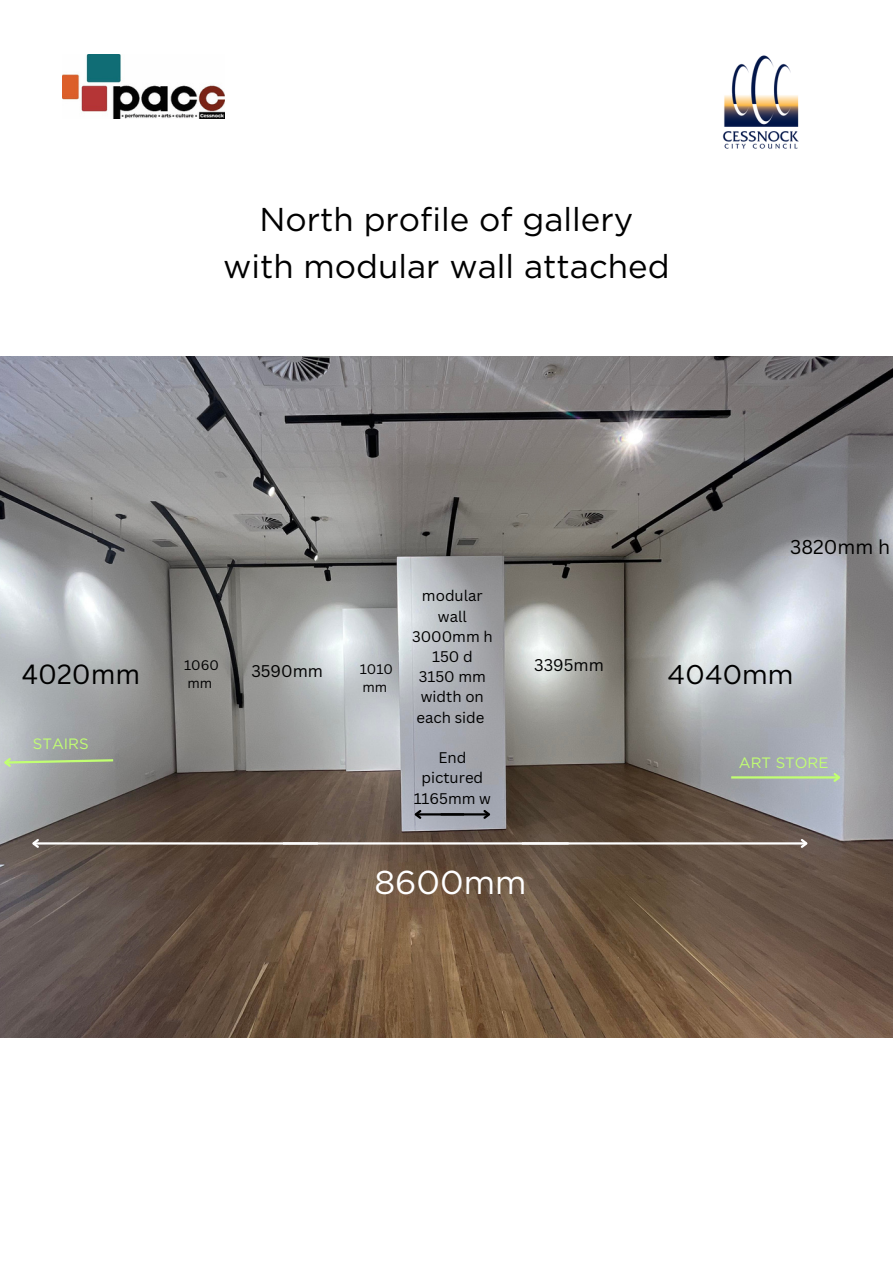
<style>
.page{position:relative;width:893px;height:1264px;background:#fff}
.page>*{position:absolute;margin:0;border:0;box-sizing:border-box;transform-origin:0 0}
.t1{font:33px "Gotham";color:#000}
.t2{font:33px "Gotham";color:#fff}
.t3{font:27px "Canva Sans";color:#000}
.t4{font:27px "Gotham";color:#000}
.t5{font:19.5px "Canva Sans";color:#000}
.t6{font:16.5px "Canva Sans";color:#000}
.t7{font:15px/20.2px "Canva Sans";color:#000}
.t8{font:15px "Gotham";color:#c1ff72}
.t9{font:13.5px "Canva Sans";color:#000}
</style>
<div class="page">
<img style="left:0;top:356px;width:892px;height:681px">
<hr style="left:283px;top:842px;width:285px;height:2px;background:#fff">
<hr style="left:522px;top:842px;width:284px;height:2px;background:#fff">
<svg style="left:798px;top:837px;width:12px;height:13px"></svg>
<hr style="left:33px;top:842px;width:285px;height:2px;background:#fff">
<svg style="left:30px;top:837px;width:11px;height:13px"></svg>
<hr style="left:440px;top:813px;width:49px;height:2px;background:#000">
<svg style="left:481px;top:807px;width:11px;height:14px"></svg>
<hr style="left:415px;top:813px;width:49px;height:2px;background:#000">
<svg style="left:412px;top:807px;width:11px;height:14px"></svg>
<svg style="left:1px;top:755px;width:114px;height:14px;background:#a5b29c"></svg>
<hr style="left:731px;top:776px;width:108px;height:2px;background:#c1ff72">
<svg style="left:831px;top:771px;width:11px;height:13px"></svg>
<img style="left:62px;top:54px;width:162px;height:64px">
<img style="left:722px;top:55px;width:77px;height:94px">
<p class="t1" style="left:259px;top:200px;width:375px">North profile of gallery</p>
<p class="t1" style="left:223px;top:246px;width:448px">with modular wall attached</p>
<p class="t5" style="left:790px;top:533px;width:102px">3820mm h</p>
<p class="t7" style="left:422px;top:585px;width:62px">modular</p>
<p class="t7" style="left:438px;top:605px;width:30px">wall</p>
<p class="t7" style="left:412px;top:626px;width:82px">3000mm h</p>
<p class="t7" style="left:432px;top:646px;width:42px">150 d</p>
<p class="t7" style="left:416px;top:666px;width:71px">3150 mm width on each side</p>
<p class="t7" style="left:421px;top:747px;width:63px;text-align:center">End pictured</p>
<p class="t7" style="left:413px;top:787px;width:79px">1165mm w</p>
<p class="t9" style="left:360px;top:659px;width:35px">1010</p>
<p class="t6" style="left:534px;top:653px;width:71px">3395mm</p>
<p class="t9" style="left:362px;top:677px;width:26px">mm</p>
<p class="t9" style="left:184px;top:655px;width:36px">1060</p>
<p class="t9" style="left:187px;top:673px;width:26px">mm</p>
<p class="t3" style="left:22px;top:654px;width:120px">4020mm</p>
<p class="t4" style="left:667px;top:657px;width:127px">4040mm</p>
<p class="t6" style="left:251px;top:659px;width:73px">3590mm</p>
<p class="t8" style="left:33px;top:734px;width:57px">STAIRS</p>
<p class="t8" style="left:738px;top:753px;width:91px">ART STORE</p>
<p class="t2" style="left:374px;top:862px;width:153px">8600mm</p>
</div>
